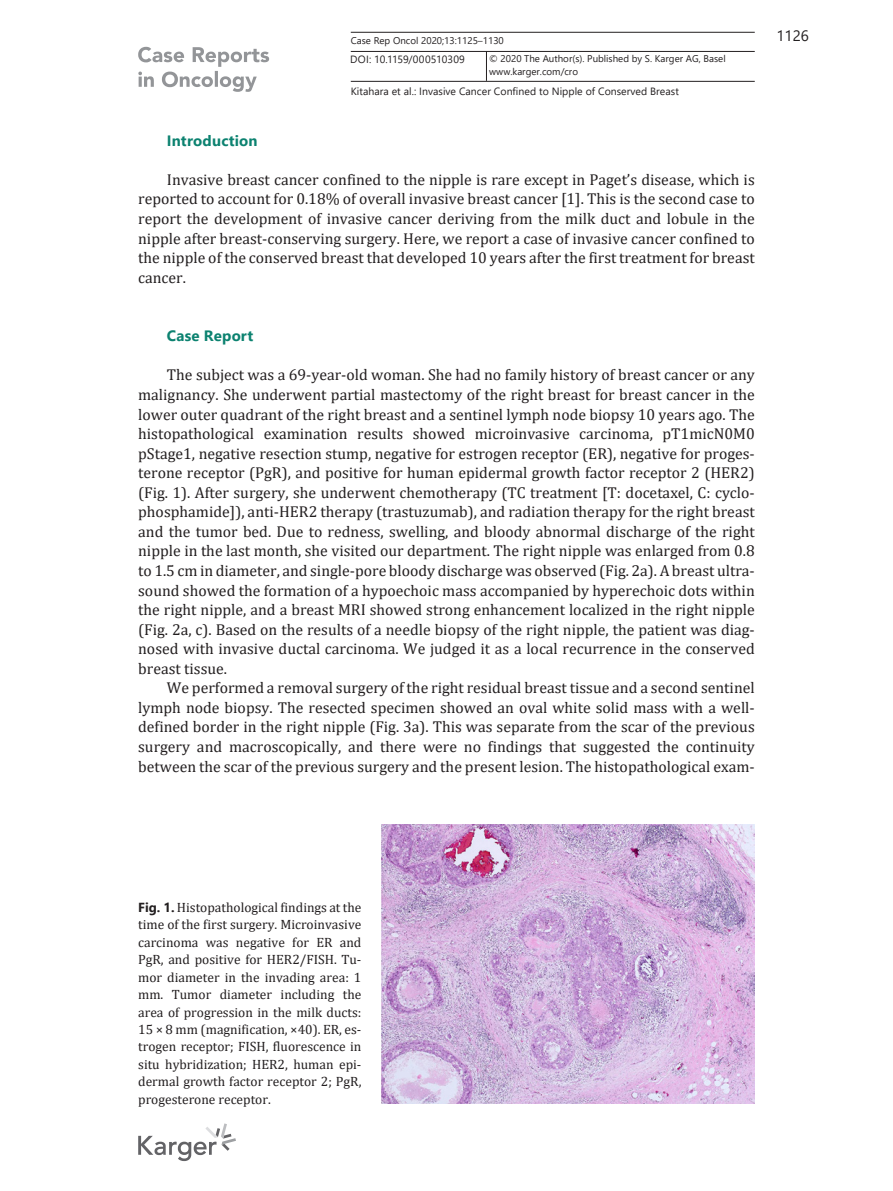
<style>
.page{position:relative;width:893px;height:1191px;background:#fff}
.page>*{position:absolute;margin:0;border:0;box-sizing:border-box;transform-origin:0 0}
.t1{font:15.75px/19.5px "Cambria";color:#231f20;text-align:justify}
.t2{font:700 15px "Segoe UI";letter-spacing:.015em;color:#0c8270}
.t3{font:15px "Segoe UI";color:#231f20}
.t4{font:13.5px/17.4px "Cambria";color:#231f20;text-align:justify}
.t5{font:10.5px "Segoe UI";letter-spacing:.005em;color:#231f20}
.t6{font:9.75px "Segoe UI";color:#231f20}
.s1{font-family:"Segoe UI";font-weight:700;font-size:13.2px}
</style>
<div class="page">
<svg style="left:138px;top:47px;width:131px;height:45px"></svg>
<hr style="left:351px;top:51px;width:404px;height:1px;background:#231f20">
<hr style="left:351px;top:81px;width:404px;height:1px;background:#231f20">
<hr style="left:351px;top:32px;width:404px;height:1px;background:#231f20">
<hr style="left:486px;top:51px;width:1px;height:30px;background:#231f20">
<svg style="left:138px;top:1123px;width:98px;height:38px"></svg>
<img style="left:382px;top:824px;width:373px;height:279px">
<p class="t6" style="left:351px;top:31px;width:155px">Case Rep Oncol 2020;13:1125–1130</p>
<p class="t5" style="left:350px;top:49px;width:116px">DOI: 10.1159/000510309</p>
<p class="t6" style="left:489px;top:50px;width:238px">© 2020 The Author(s). Published by S. Karger AG, Basel</p>
<p class="t6" style="left:489px;top:62px;width:90px">www.karger.com/cro</p>
<p class="t5" style="left:351px;top:81px;width:330px">Kitahara et al.: Invasive Cancer Confined to Nipple of Conserved Breast</p>
<p class="t2" style="left:167px;top:126px;width:92px">Introduction</p>
<p class="t1" style="left:138px;top:170px;width:618px;text-indent:29px">Invasive breast cancer confined to the nipple is rare except in Paget’s disease, which is reported to account for 0.18% of overall invasive breast cancer [1]. This is the second case to report the development of invasive cancer deriving from the milk duct and lobule in the nipple after breast-conserving surgery. Here, we report a case of invasive cancer confined to the nipple of the conserved breast that developed 10 years after the first treatment for breast cancer.</p>
<p class="t2" style="left:167px;top:322px;width:88px">Case Report</p>
<p class="t1" style="left:138px;top:365px;width:618px;text-indent:29px">The subject was a 69-year-old woman. She had no family history of breast cancer or any malignancy. She underwent partial mastectomy of the right breast for breast cancer in the lower outer quadrant of the right breast and a sentinel lymph node biopsy 10 years ago. The histopathological examination results showed microinvasive carcinoma, pT1micN0M0 pStage1, negative resection stump, negative for estrogen receptor (ER), negative for proges&shy;terone receptor (PgR), and positive for human epidermal growth factor receptor 2 (HER2) (Fig. 1). After surgery, she underwent chemotherapy (TC treatment [T: docetaxel, C: cyclo&shy;phosphamide]), anti-HER2 therapy (trastuzumab), and radiation therapy for the right breast and the tumor bed. Due to redness, swelling, and bloody abnormal discharge of the right nipple in the last month, she visited our department. The right nipple was enlarged from 0.8 to 1.5 cm in diameter, and single-pore bloody discharge was observed (Fig. 2a). A breast ultra&shy;sound showed the formation of a hypoechoic mass accompanied by hyperechoic dots within the right nipple, and a breast MRI showed strong enhancement localized in the right nipple (Fig. 2a, c). Based on the results of a needle biopsy of the right nipple, the patient was diag&shy;nosed with invasive ductal carcinoma. We judged it as a local recurrence in the conserved breast tissue.</p>
<p class="t1" style="left:138px;top:678px;width:618px;text-indent:29px">We performed a removal surgery of the right residual breast tissue and a second sentinel lymph node biopsy. The resected specimen showed an oval white solid mass with a well&shy;defined border in the right nipple (Fig. 3a). This was separate from the scar of the previous surgery and macroscopically, and there were no findings that suggested the continuity between the scar of the previous surgery and the present lesion. The histopathological exam-</p>
<p class="t3" style="left:776px;top:22px;width:34px">1126</p>
<p class="t4" style="left:138px;top:898px;width:225px"><span class="s1">Fig. 1.</span> Histopathological findings at the time of the first surgery. Microinvasive carcinoma was negative for ER and PgR, and positive for HER2/FISH. Tu&shy;mor diameter in the invading area: 1 mm. Tumor diameter including the area of progression in the milk ducts:<br>15 × 8 mm (magnification, ×40). ER, es&shy;trogen receptor; FISH, fluorescence in situ hybridization; HER2, human epi&shy;dermal growth factor receptor 2; PgR, progesterone receptor.</p>
</div>
